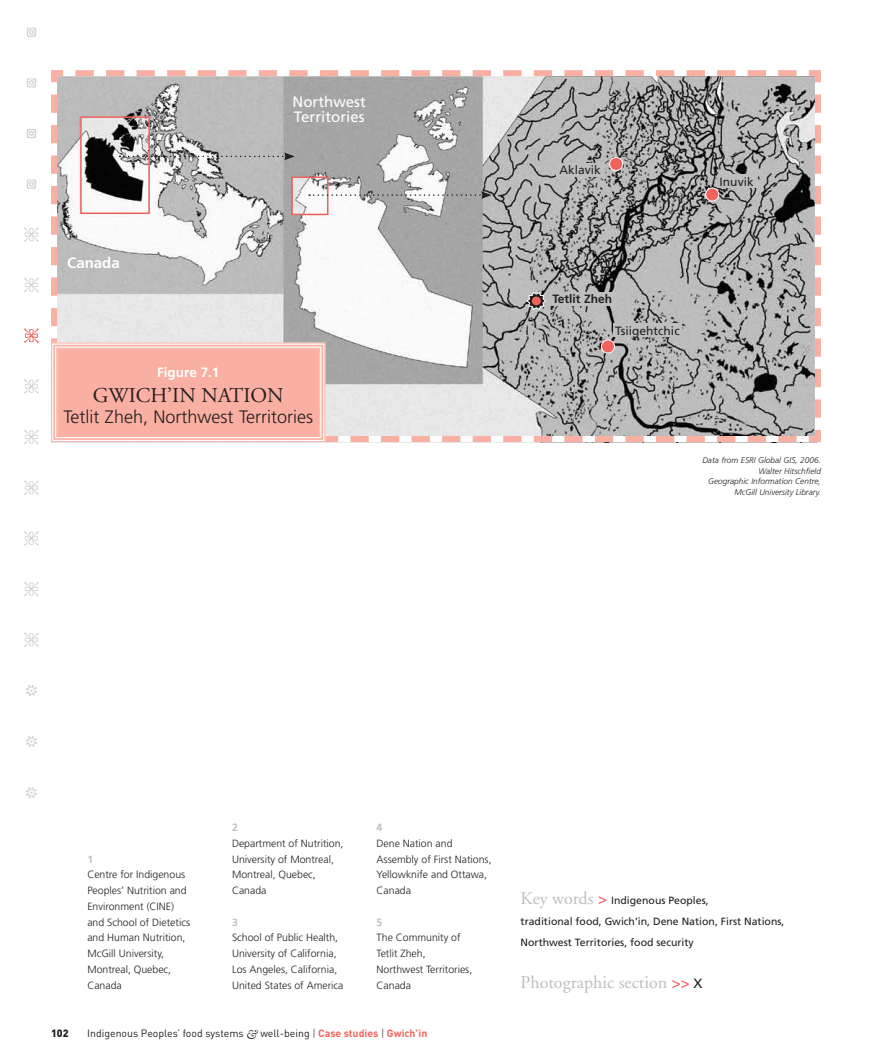
<style>
.page{position:relative;width:872px;height:1063px;background:#fff}
.page>*{position:absolute;margin:0;border:0;box-sizing:border-box;transform-origin:0 0}
.t1{font:21px "Adobe Garamond";color:#231f20}
.t2{font:300 18px "Frutiger LT Std";color:#231f20}
.t3{font:18px "Adobe Garamond";color:#bcbec0}
.t4{font:15px/15px "Frutiger LT Std";color:#fff}
.t5{font:700 15px "Frutiger LT Std";color:#fff}
.t6{font:700 13.5px "Frutiger LT Std";color:#fff}
.t7{font:12px "Frutiger LT Std";color:#231f20}
.t8{font:700 12px "Frutiger LT Std";color:#231f20}
.t9{font:300 10.5px/15.8px "Frutiger LT Std";color:#231f20}
.t10{font:10.5px/21px "Frutiger LT Std";color:#231f20}
.t11{font:10.5px "DIN";color:#231f20}
.t12{font:700 10.5px "Frutiger LT Std";color:#bcbec0}
.t13{font:900 10.5px "DIN";color:#231f20}
.t14{font:italic 300 8.25px/10.5px "Frutiger LT Std";color:#231f20;text-align:right}
.s1{font-family:"Baskerville";font-style:italic;font-size:13.5px}
.s2{font-weight:300}
.s3{font-weight:700;color:#f1645d}
.s4{font-family:"Adobe Garamond";font-size:18px;color:#bcbec0}
.s5{font-size:15px;color:#f1645d}
.s6{font-family:"Frutiger LT Std";font-size:15px;color:#f1645d}
.s7{font-family:"Frutiger LT Std";font-size:13.5px;color:#231f20}
</style>
<div class="page">
<svg style="left:27px;top:28px;width:9px;height:9px"></svg>
<svg style="left:27px;top:78px;width:9px;height:9px"></svg>
<svg style="left:27px;top:129px;width:9px;height:9px"></svg>
<svg style="left:27px;top:180px;width:9px;height:9px"></svg>
<svg style="left:24px;top:278px;width:15px;height:14px"></svg>
<svg style="left:24px;top:227px;width:15px;height:15px"></svg>
<svg style="left:24px;top:328px;width:15px;height:15px"></svg>
<svg style="left:24px;top:379px;width:15px;height:15px"></svg>
<svg style="left:24px;top:632px;width:15px;height:15px"></svg>
<svg style="left:24px;top:582px;width:15px;height:15px"></svg>
<svg style="left:24px;top:531px;width:15px;height:15px"></svg>
<svg style="left:24px;top:480px;width:15px;height:15px"></svg>
<svg style="left:24px;top:430px;width:15px;height:14px"></svg>
<svg style="left:26px;top:787px;width:11px;height:11px"></svg>
<svg style="left:26px;top:685px;width:11px;height:11px"></svg>
<svg style="left:26px;top:736px;width:11px;height:11px"></svg>
<svg style="left:51px;top:70px;width:770px;height:373px;background:#c3b7b5"></svg>
<svg style="left:51px;top:95px;width:751px;height:347px;background:#beb5b4"></svg>
<div style="left:532px;top:297px;width:9px;height:8px;background:#f1645d;border-radius:50%"></div>
<h3 class="t5" style="left:67px;top:254px;width:54px">Canada</h3>
<h3 class="t4" style="left:292px;top:95px;width:75px">Northwest<br>Territories</h3>
<p class="t6" style="left:157px;top:364px;width:64px">Figure 7.1</p>
<h1 class="t1" style="left:93px;top:384px;width:192px">Gwich’in Nation</h1>
<h2 class="t2" style="left:63px;top:407px;width:251px">Tetlit Zheh, Northwest Territories</h2>
<p class="t7" style="left:559px;top:163px;width:43px">Aklavik</p>
<p class="t7" style="left:719px;top:175px;width:36px">Inuvik</p>
<p class="t8" style="left:552px;top:292px;width:61px">Tetlit Zheh</p>
<p class="t7" style="left:615px;top:323px;width:66px">Tsiigehtchic</p>
<p class="t14" style="left:702px;top:455px;width:120px">Data from ESRI Global GIS, 2006.<br>Walter Hitschfield<br>Geographic Information Centre,<br>McGill University Library.</p>
<p class="t12" style="left:87px;top:853px;width:7px">1</p>
<p class="t9" style="left:87px;top:867px;width:101px">Centre for Indigenous<br>Peoples’ Nutrition and<br>Environment (CINE</p>
<p class="t9" style="left:87px;top:899px;width:104px;text-indent:84px">) and School of Dietetics and Human Nutrition,<br>McGill U niversity,<br>Montreal, Quebec,<br>Canada</p>
<p class="t12" style="left:232px;top:821px;width:7px">2</p>
<p class="t9" style="left:232px;top:836px;width:113px">Department of Nutrition,<br>U niversity of Montreal,<br>Montreal, Quebec,<br>Canada</p>
<p class="t12" style="left:232px;top:916px;width:7px">3</p>
<p class="t9" style="left:232px;top:930px;width:113px">School of Public Health,<br>U niversity of California,<br>Los Angeles, California,<br>U nited States of America</p>
<p class="t12" style="left:376px;top:821px;width:7px">4</p>
<p class="t9" style="left:376px;top:836px;width:116px">Dene Nation and<br>Assembly of First Nations,<br>Yellowknife and Ottawa,<br>Canada</p>
<p class="t12" style="left:376px;top:916px;width:7px">5</p>
<p class="t9" style="left:376px;top:930px;width:97px">The Community of<br>Tetlit Zheh,<br>Northwest Territories,<br>Canada</p>
<p class="t13" style="left:51px;top:1026px;width:19px">102</p>
<p class="t11" style="left:87px;top:1027px;width:342px">Indigenous Peoples’ food systems <span class="s1">&amp;</span> well-being <span class="s2">|</span> <span class="s3">Case studies</span> <span class="s2">|</span> <span class="s3">Gwich’in</span></p>
<p class="t10" style="left:520px;top:890px;width:265px"><span class="s4">Key words</span> <span class="s5">&gt;</span> Indigenous Peoples,<br>traditional food, Gwich’in, Dene Nation, First Nations,<br>Northwest Territories, food security</p>
<h2 class="t3" style="left:520px;top:973px;width:183px">Photographic section <span class="s6">&gt;&gt;</span> <span class="s7">X</span></h2>
</div>
